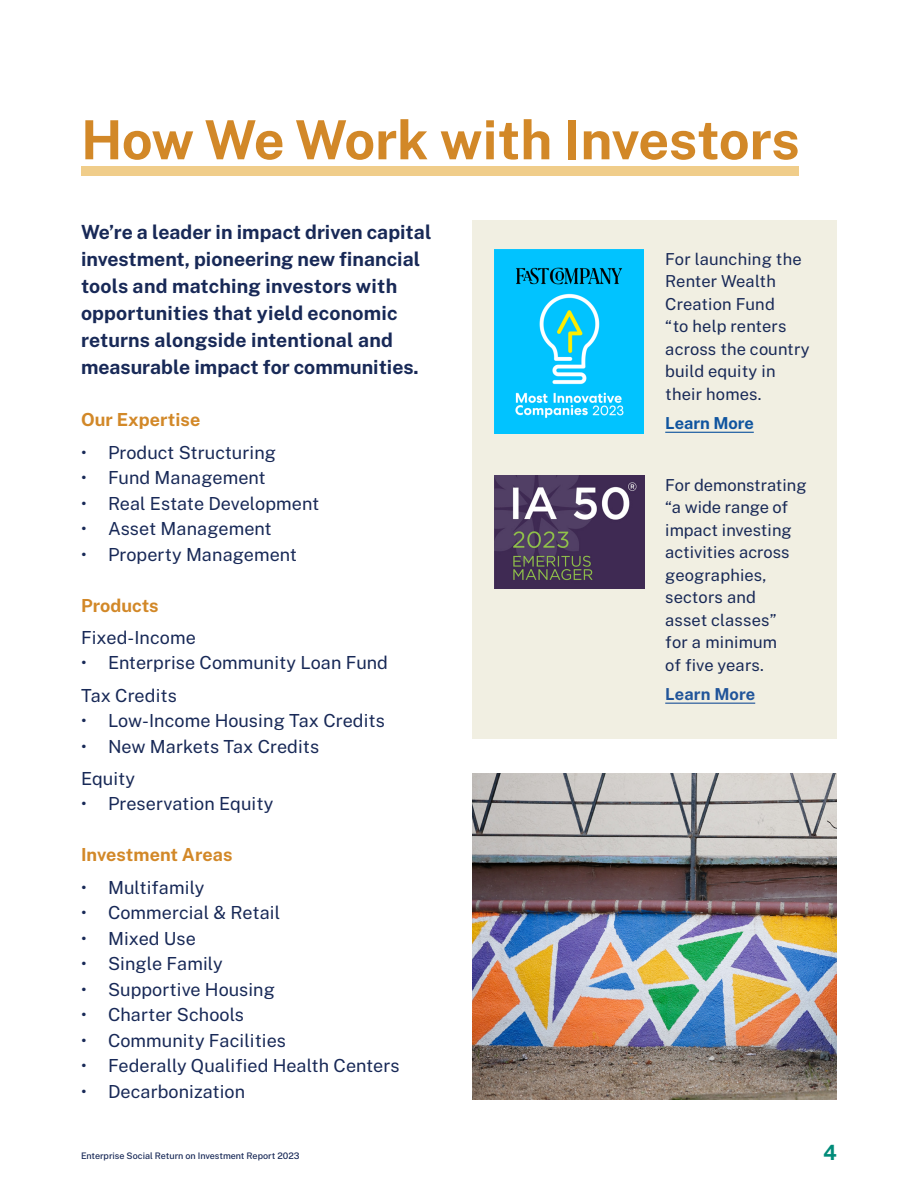
<style>
.page{position:relative;width:918px;height:1188px;background:#fff}
.page>*{position:absolute;margin:0;border:0;box-sizing:border-box;transform-origin:0 0}
.t1{font:700 54px "Public Sans";color:#d28828}
.t2{font:700 21px "Public Sans";color:#008b79}
.t3{font:700 19.5px/27px "Public Sans";color:#182957}
.t4{font:18px "Public Sans";letter-spacing:.005em;color:#182957}
.t5{font:700 18px "Public Sans";letter-spacing:.005em;color:#d28828}
.t6{font:16.5px/22.5px "Public Sans";letter-spacing:.005em;color:#182957}
.t7{font:700 16.5px "Public Sans";color:#10559f}
.t8{font:700 16.5px "Public Sans";letter-spacing:.01em;color:#21559a}
.t9{font:500 9px "Public Sans";color:#182957}
</style>
<div class="page">
<div style="left:472px;top:220px;width:365px;height:519px;background:#f1efe2"></div>
<div style="left:81px;top:166px;width:717px;height:10px;background:#f0cd8a"></div>
<img style="left:494px;top:249px;width:150px;height:184px">
<img style="left:494px;top:475px;width:150px;height:114px">
<hr style="left:665px;top:432px;width:89px;height:1px;background:#10559f">
<hr style="left:665px;top:703px;width:90px;height:1px;background:#21559a">
<img style="left:472px;top:773px;width:365px;height:326px">
<p class="t1" style="left:81px;top:101px;width:720px">How We Work with Investors</p>
<p class="t3" style="left:81px;top:217px;width:352px">We’re a leader in impact driven capital investment, pioneering new financial tools and matching investors with opportunities that yield economic returns alongside intentional and measurable impact for communities.</p>
<p class="t5" style="left:81px;top:407px;width:121px">Our Expertise</p>
<p class="t4" style="left:81px;top:439px;width:197px">• Product Structuring</p>
<p class="t4" style="left:81px;top:465px;width:186px">• Fund Management</p>
<p class="t4" style="left:81px;top:490px;width:240px">• Real Estate Development</p>
<p class="t4" style="left:81px;top:516px;width:192px">• Asset Management</p>
<p class="t4" style="left:81px;top:541px;width:218px">• Property Management</p>
<p class="t5" style="left:81px;top:592px;width:79px">Products</p>
<p class="t4" style="left:81px;top:624px;width:116px">Fixed-Income</p>
<p class="t4" style="left:81px;top:650px;width:309px">• Enterprise Community Loan Fund</p>
<p class="t4" style="left:81px;top:682px;width:97px">Tax Credits</p>
<p class="t4" style="left:81px;top:708px;width:306px">• Low-Income Housing Tax Credits</p>
<p class="t4" style="left:81px;top:733px;width:240px">• New Markets Tax Credits</p>
<p class="t4" style="left:81px;top:765px;width:56px">Equity</p>
<p class="t4" style="left:81px;top:791px;width:194px">• Preservation Equity</p>
<p class="t5" style="left:81px;top:842px;width:153px">Investment Areas</p>
<p class="t4" style="left:81px;top:874px;width:125px">• Multifamily</p>
<p class="t4" style="left:81px;top:900px;width:201px">• Commercial &amp; Retail</p>
<p class="t4" style="left:81px;top:925px;width:117px">• Mixed Use</p>
<p class="t4" style="left:81px;top:951px;width:143px">• Single Family</p>
<p class="t4" style="left:81px;top:976px;width:195px">• Supportive Housing</p>
<p class="t4" style="left:81px;top:1002px;width:165px">• Charter Schools</p>
<p class="t4" style="left:81px;top:1027px;width:207px">• Community Facilities</p>
<p class="t4" style="left:81px;top:1053px;width:320px">• Federally Qualified Health Centers</p>
<p class="t4" style="left:81px;top:1078px;width:166px">• Decarbonization</p>
<p class="t6" style="left:665px;top:247px;width:146px">For launching the<br>Renter Wealth<br>Creation Fund<br>“to help renters across the country build equity in their homes.</p>
<p class="t7" style="left:665px;top:411px;width:90px">Learn More</p>
<p class="t6" style="left:665px;top:473px;width:143px">For demonstrating “a wide range of impact investing activities across geographies, sectors and<br>asset classes”<br>for a minimum<br>of five years.</p>
<p class="t8" style="left:665px;top:682px;width:92px">Learn More</p>
<p class="t9" style="left:81px;top:1149px;width:220px">Enterprise Social Return on Investment Report 2023</p>
<p class="t2" style="left:823px;top:1137px;width:15px">4</p>
</div>
